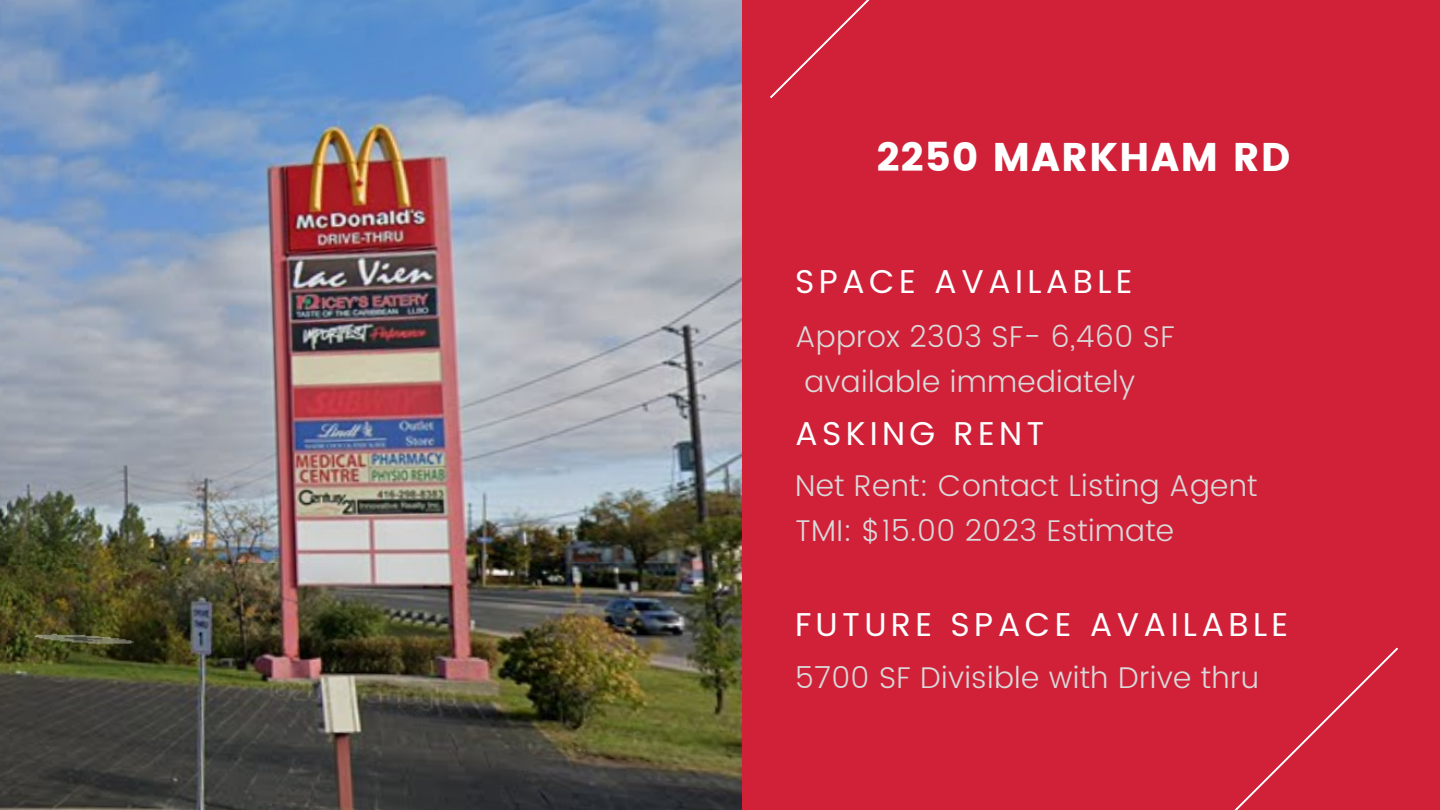
<style>
.page{position:relative;width:1440px;height:810px;background:#fff}
.page>*{position:absolute;margin:0;border:0;box-sizing:border-box;transform-origin:0 0}
.t1{font:40px "Poppins";letter-spacing:.03em;color:#fff}
.t2{font:33px "Poppins";letter-spacing:.13em;color:#fff}
.t3{font:300 30px "Poppins";letter-spacing:.01em;color:#d9d9d9}
</style>
<div class="page">
<img style="left:0;top:0;width:742px;height:810px">
<div style="left:742px;top:0;width:698px;height:810px;background:#d02139"></div>
<svg style="left:1234px;top:647px;width:164px;height:163px"></svg>
<svg style="left:770px;top:0;width:100px;height:98px"></svg>
<p class="t1" style="left:877px;top:133px;width:415px">2250 MARKHAM RD</p>
<p class="t2" style="left:795px;top:262px;width:339px">SPACE AVAILABLE</p>
<p class="t3" style="left:795px;top:319px;width:381px">Approx 2303 SF- 6,460 SF</p>
<p class="t3" style="left:804px;top:364px;width:332px">available immediately</p>
<p class="t2" style="left:795px;top:414px;width:251px">ASKING RENT</p>
<p class="t3" style="left:795px;top:468px;width:464px">Net Rent: Contact Listing Agent</p>
<p class="t3" style="left:795px;top:513px;width:380px">TMI: $15.00 2023 Estimate</p>
<p class="t2" style="left:795px;top:605px;width:495px">FUTURE SPACE AVAILABLE</p>
<p class="t3" style="left:795px;top:660px;width:466px">5700 SF Divisible with Drive thru</p>
</div>
